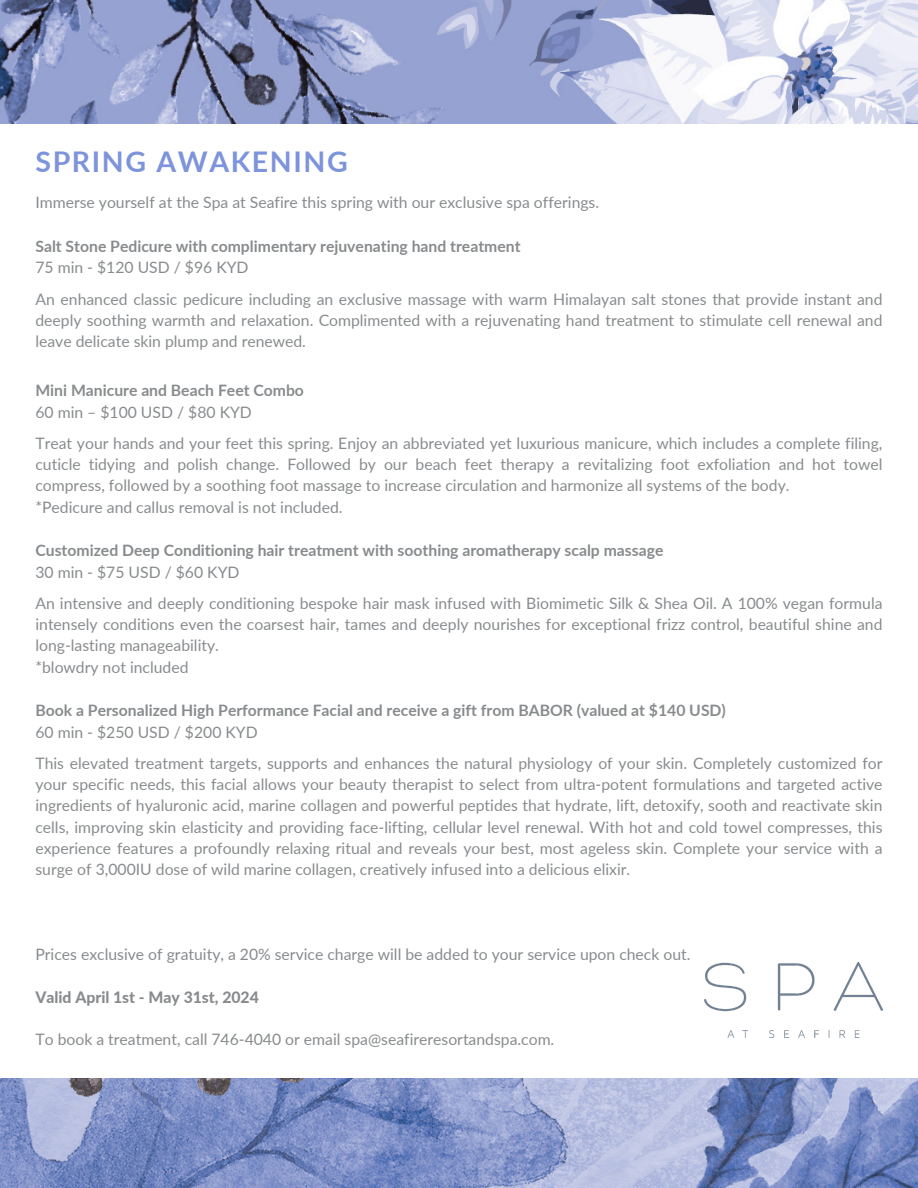
<style>
.page{position:relative;width:918px;height:1188px;background:#fff}
.page>*{position:absolute;margin:0;border:0;box-sizing:border-box;transform-origin:0 0}
.t1{font:700 28.5px "Lato";letter-spacing:.055em;color:#7d93db}
.t2{font:15.75px/21.3px "Lato";color:#888b8d;text-align:justify}
.t3{font:700 15.75px "Lato";color:#888b8d}
.t4{font:800 15.75px "Lato";color:#888b8d}
</style>
<div class="page">
<img style="left:705px;top:962px;width:178px;height:76px">
<img style="left:0;top:0;width:918px;height:123px">
<img style="left:0;top:1079px;width:918px;height:109px">
<p class="t1" style="left:35px;top:144px;width:314px">SPRING AWAKENING</p>
<h1 class="t2" style="left:35px;top:192px;width:565px">Immerse yourself at the Spa at Seafire this spring with our exclusive spa offerings.</h1>
<p class="t3" style="left:35px;top:237px;width:487px">Salt Stone Pedicure with complimentary rejuvenating hand treatment</p>
<p class="t2" style="left:35px;top:257px;width:215px">75 min - $120 USD / $96 KYD</p>
<p class="t2" style="left:35px;top:288px;width:849px">An enhanced classic pedicure including an exclusive massage with warm Himalayan salt stones that provide instant and deeply soothing warmth and relaxation. Complimented with a rejuvenating hand treatment to stimulate cell renewal and leave delicate skin plump and renewed.</p>
<p class="t3" style="left:35px;top:381px;width:270px">Mini Manicure and Beach Feet Combo</p>
<p class="t2" style="left:35px;top:401px;width:218px">60 min – $100 USD / $80 KYD</p>
<p class="t2" style="left:35px;top:432px;width:849px">Treat your hands and your feet this spring. Enjoy an abbreviated yet luxurious manicure, which includes a complete filing, cuticle tidying and polish change. Followed by our beach feet therapy a revitalizing foot exfoliation and hot towel compress, followed by a soothing foot massage to increase circulation and harmonize all systems of the body.</p>
<p class="t2" style="left:35px;top:496px;width:309px">*Pedicure and callus removal is not included.</p>
<p class="t3" style="left:35px;top:541px;width:629px">Customized Deep Conditioning hair treatment with soothing aromatherapy scalp massage</p>
<p class="t2" style="left:35px;top:561px;width:206px">30 min - $75 USD / $60 KYD</p>
<p class="t2" style="left:35px;top:592px;width:849px">An intensive and deeply conditioning bespoke hair mask infused with Biomimetic Silk &amp; Shea Oil. A 100% vegan formula intensely conditions even the coarsest hair, tames and deeply nourishes for exceptional frizz control, beautiful shine and long-lasting manageability.</p>
<p class="t2" style="left:35px;top:656px;width:155px">*blowdry not included</p>
<p class="t3" style="left:35px;top:701px;width:692px">Book a Personalized High Performance Facial and receive a gift from BABOR (valued at $140 USD)</p>
<p class="t2" style="left:35px;top:721px;width:224px">60 min - $250 USD / $200 KYD</p>
<p class="t2" style="left:35px;top:752px;width:849px">This elevated treatment targets, supports and enhances the natural physiology of your skin. Completely customized for your specific needs, this facial allows your beauty therapist to select from ultra-potent formulations and targeted active ingredients of hyaluronic acid, marine collagen and powerful peptides that hydrate, lift, detoxify, sooth and reactivate skin cells, improving skin elasticity and providing face-lifting, cellular level renewal. With hot and cold towel compresses, this experience features a profoundly relaxing ritual and reveals your best, most ageless skin. Complete your service with a surge of 3,000IU dose of wild marine collagen, creatively infused into a delicious elixir.</p>
<p class="t2" style="left:35px;top:944px;width:657px">Prices exclusive of gratuity, a 20% service charge will be added to your service upon check out.</p>
<p class="t4" style="left:35px;top:987px;width:225px">Valid April 1st - May 31st, 2024</p>
<h2 class="t2" style="left:35px;top:1029px;width:520px">To book a treatment, call 746-4040 or email spa@seafireresortandspa.com.</h2>
</div>
